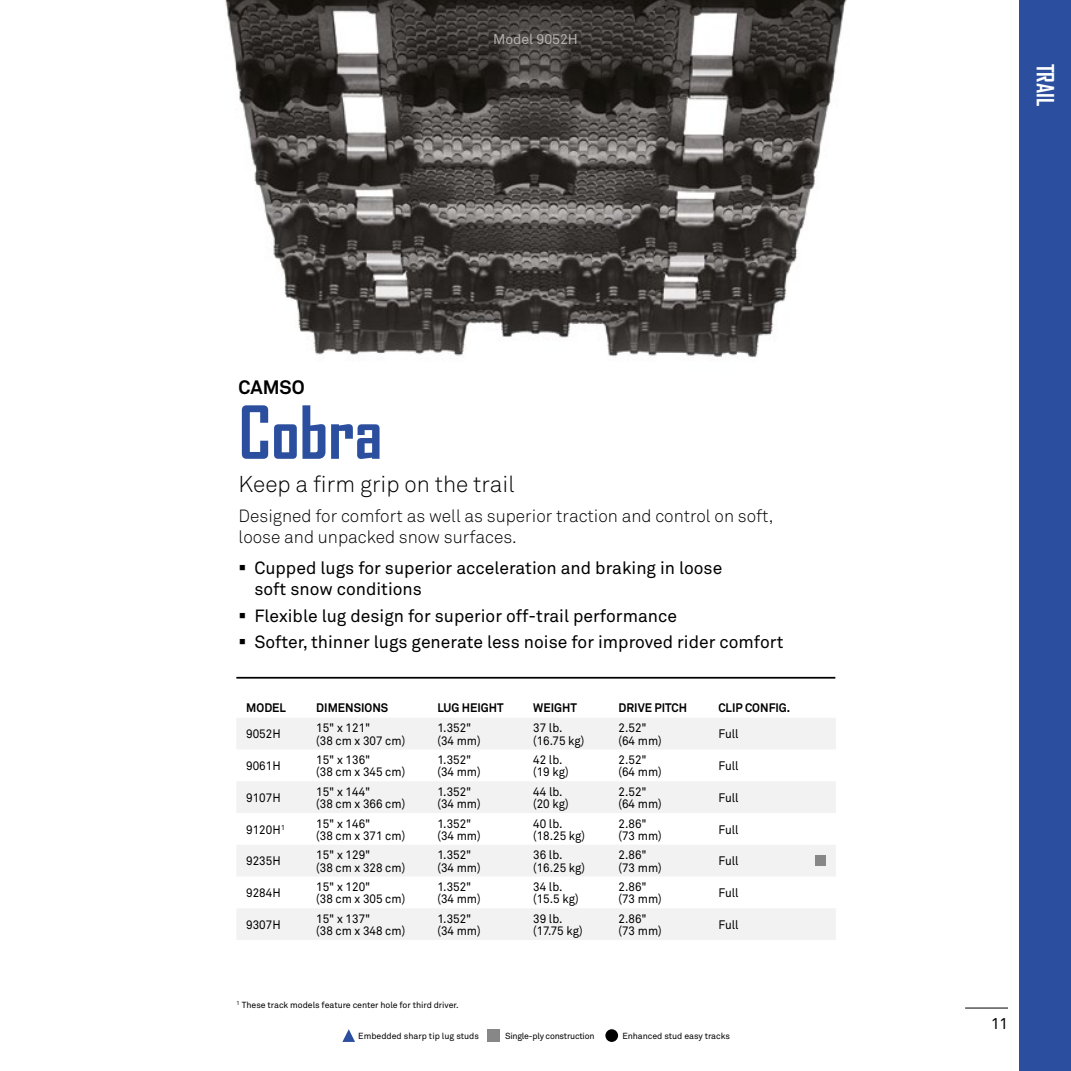
<style>
.page{position:relative;width:1071px;height:1071px;background:#fff}
.page>*{position:absolute;margin:0;border:0;box-sizing:border-box;transform-origin:0 0}
.t1{font:700 70px "Agency FB";color:#2b4f9e}
.t2{font:22.75px "Akkurat Light Office";color:#000}
.t3{font:700 22.75px "Agency FB";color:#fff}
.t4{font:700 19.25px "Akkurat Office";color:#000}
.t5{font:17.5px/21px "Akkurat Office";color:#000}
.t6{font:17.5px/21px "Akkurat Light Office";color:#000}
.t7{font:15.75px "Akkurat Office";color:#000;scale:.96 1}
.t8{font:14px "Akkurat Office";color:#b3b2b2}
.t9{font:12.25px/12.2px "Akkurat Office";color:#000;scale:.95 1}
.t10{font:700 12.25px "Akkurat Office";color:#000;scale:.95 1}
.t11{font:8.75px "Akkurat Office";letter-spacing:-.005em;color:#000}
.t12{font:8.75px "Akkurat Office";letter-spacing:-.025em;color:#000}
</style>
<div class="page">
<hr style="left:965px;top:1008px;width:43px;height:1px;background:#000">
<div style="left:1020px;top:0;width:51px;height:1071px;background:#2b4f9e"></div>
<div style="left:488px;top:1029px;width:12px;height:13px;background:#878787"></div>
<div style="left:605px;top:1029px;width:13px;height:13px;background:#000;border-radius:50%"></div>
<svg style="left:342px;top:1029px;width:13px;height:13px"></svg>
<img style="left:225px;top:0;width:622px;height:357px">
<hr style="left:236px;top:677px;width:599px;height:2px;background:#000">
<svg style="left:237px;top:718px;width:599px;height:222px;fill:#f2f2f2"></svg>
<div style="left:815px;top:856px;width:10px;height:10px;background:#878787"></div>
<p class="t8" style="left:493px;top:31px;width:86px">Model 9052H</p>
<h3 class="t4" style="left:239px;top:375px;width:68px">CAMSO</h3>
<h1 class="t1" style="left:239px;top:392px;width:145px">Cobra</h1>
<h2 class="t2" style="left:239px;top:471px;width:278px">Keep a firm grip on the trail</h2>
<h3 class="t6" style="left:239px;top:506px;width:536px">Designed for comfort as well as superior traction and control on soft, loose and unpacked snow surfaces.</h3>
<h3 class="t5" style="left:254px;top:558px;width:470px;text-indent:-16px">▪ Cupped lugs for superior acceleration and braking in loose soft snow conditions</h3>
<h3 class="t5" style="left:239px;top:605px;width:440px">▪ Flexible lug design for superior off-trail performance</h3>
<h3 class="t5" style="left:239px;top:632px;width:546px">▪ Softer, thinner lugs generate less noise for improved rider comfort</h3>
<p class="t10" style="left:246px;top:700px;width:43px">MODEL</p>
<p class="t10" style="left:316px;top:700px;width:77px">DIMENSIONS</p>
<p class="t10" style="left:438px;top:700px;width:71px">LUG HEIGHT</p>
<p class="t10" style="left:533px;top:700px;width:48px">WEIGHT</p>
<p class="t10" style="left:619px;top:700px;width:74px">DRIVE PITCH</p>
<p class="t10" style="left:718px;top:700px;width:77px">CLIP CONFIG.</p>
<p class="t9" style="left:246px;top:728px;width:38px">9052H</p>
<p class="t9" style="left:316px;top:722px;width:95px">15" x 121"<br>(38 cm x 307 cm)</p>
<p class="t9" style="left:438px;top:722px;width:47px">1.352" (34 mm)</p>
<p class="t9" style="left:533px;top:722px;width:55px">37 lb. (16.75 kg)</p>
<p class="t9" style="left:619px;top:722px;width:47px">2.52" (64 mm)</p>
<p class="t9" style="left:718px;top:728px;width:23px">Full</p>
<p class="t9" style="left:246px;top:760px;width:38px">9061H</p>
<p class="t9" style="left:316px;top:754px;width:95px">15" x 136"<br>(38 cm x 345 cm)</p>
<p class="t9" style="left:438px;top:754px;width:47px">1.352" (34 mm)</p>
<p class="t9" style="left:533px;top:754px;width:39px">42 lb. (19 kg)</p>
<p class="t9" style="left:619px;top:754px;width:47px">2.52" (64 mm)</p>
<p class="t9" style="left:718px;top:760px;width:23px">Full</p>
<p class="t9" style="left:246px;top:792px;width:38px">9107H</p>
<p class="t9" style="left:316px;top:786px;width:95px">15" x 144"<br>(38 cm x 366 cm)</p>
<p class="t9" style="left:438px;top:786px;width:47px">1.352" (34 mm)</p>
<p class="t9" style="left:533px;top:786px;width:39px">44 lb. (20 kg)</p>
<p class="t9" style="left:619px;top:786px;width:47px">2.52" (64 mm)</p>
<p class="t9" style="left:718px;top:792px;width:23px">Full</p>
<p class="t9" style="left:246px;top:824px;width:42px">9120H<sup>1</sup></p>
<p class="t9" style="left:316px;top:818px;width:95px">15" x 146"<br>(38 cm x 371 cm)</p>
<p class="t9" style="left:438px;top:818px;width:47px">1.352" (34 mm)</p>
<p class="t9" style="left:533px;top:818px;width:56px">40 lb. (18.25 kg)</p>
<p class="t9" style="left:619px;top:818px;width:47px">2.86" (73 mm)</p>
<p class="t9" style="left:718px;top:824px;width:23px">Full</p>
<p class="t9" style="left:246px;top:855px;width:38px">9235H</p>
<p class="t9" style="left:316px;top:849px;width:95px">15" x 129"<br>(38 cm x 328 cm)</p>
<p class="t9" style="left:438px;top:849px;width:47px">1.352" (34 mm)</p>
<p class="t9" style="left:533px;top:849px;width:56px">36 lb. (16.25 kg)</p>
<p class="t9" style="left:619px;top:849px;width:47px">2.86" (73 mm)</p>
<p class="t9" style="left:718px;top:855px;width:23px">Full</p>
<p class="t9" style="left:246px;top:887px;width:38px">9284H</p>
<p class="t9" style="left:316px;top:881px;width:95px">15" x 120"<br>(38 cm x 305 cm)</p>
<p class="t9" style="left:438px;top:881px;width:47px">1.352" (34 mm)</p>
<p class="t9" style="left:533px;top:881px;width:49px">34 lb. (15.5 kg)</p>
<p class="t9" style="left:619px;top:881px;width:47px">2.86" (73 mm)</p>
<p class="t9" style="left:718px;top:887px;width:23px">Full</p>
<p class="t9" style="left:246px;top:919px;width:38px">9307H</p>
<p class="t9" style="left:316px;top:913px;width:95px">15" x 137"<br>(38 cm x 348 cm)</p>
<p class="t9" style="left:438px;top:913px;width:47px">1.352" (34 mm)</p>
<p class="t9" style="left:533px;top:913px;width:54px">39 lb. (17.75 kg)</p>
<p class="t9" style="left:619px;top:913px;width:47px">2.86" (73 mm)</p>
<p class="t9" style="left:718px;top:919px;width:23px">Full</p>
<p class="t11" style="left:237px;top:1000px;width:224px"><sup>1</sup> These track models feature center hole for third driver.</p>
<p class="t11" style="left:358px;top:1031px;width:122px">Embedded sharp tip lug studs</p>
<p class="t12" style="left:505px;top:1031px;width:91px">Single-ply construction</p>
<p class="t11" style="left:622px;top:1031px;width:109px">Enhanced stud easy tracks</p>
<h2 class="t3" style="left:1059px;top:64px;width:44px;rotate:90deg">TRAIL</h2>
<p class="t7" style="left:991px;top:1014px;width:19px">11</p>
</div>
